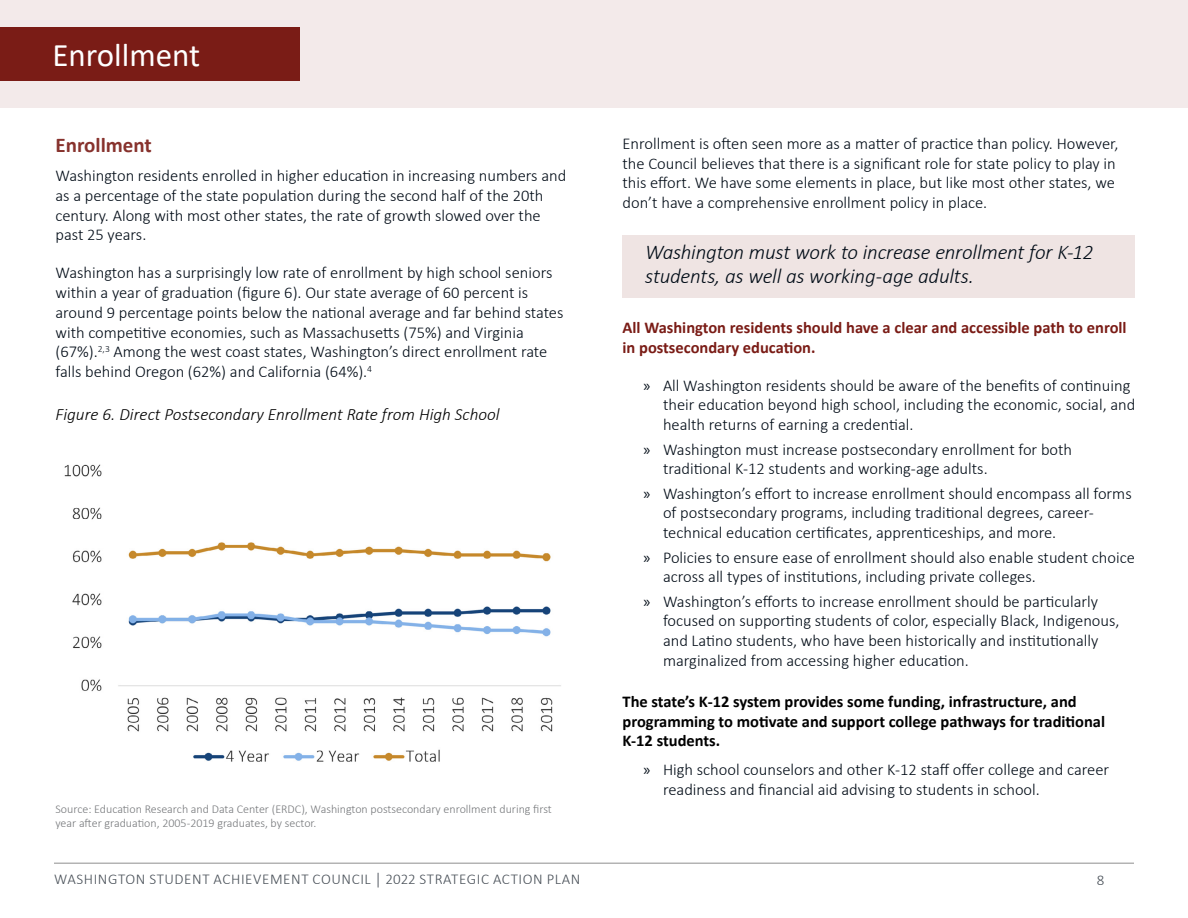
<style>
.page{position:relative;width:1188px;height:918px;background:#fff}
.page>*{position:absolute;margin:0;border:0;box-sizing:border-box;transform-origin:0 0}
.Header_text__white{font:33px "Calibri";color:#fff}
.SAP_Pull_quote{font:italic 300 21px/24px "Calibri";letter-spacing:-.01em;color:#000b16}
.SAP_Heading_2{font:700 21px "Calibri";color:#87322d}
.Figure_Title{font:italic 300 17.25px "Calibri";color:#000}
.Normal_Paragraph{font:300 16.5px/19.8px "Calibri";color:#000b16}
.SAP_Heading_3{font:700 16.5px/19.8px "Calibri";color:#000}
.Normal_Paragraph-2{font:700 16.5px/19.8px "Calibri";color:#7a1c16}
.t1{font:300 15px "Calibri";letter-spacing:.04em;color:#1a232d}
.Source{font:300 12px/14.4px "Calibri";color:#76787b}
.s1{font-family:"Myriad Pro";font-weight:400}
</style>
<div class="page">
<div style="left:0;top:0;width:1188px;height:108px;background:#f3eaea"></div>
<hr style="left:54px;top:862px;width:1080px;height:2px;background:#000">
<div style="left:622px;top:235px;width:514px;height:63px;background:#efe4e3"></div>
<img style="left:64px;top:464px;width:497px;height:298px">
<div style="left:0;top:27px;width:300px;height:54px;background:#7a1c16"></div>
<p class="Header_text__white" style="left:52px;top:33px;width:149px">Enrollment</p>
<p class="SAP_Heading_2" style="left:56px;top:130px;width:98px">Enrollment</p>
<p class="Normal_Paragraph" style="left:56px;top:166px;width:512px">Washington residents enrolled in higher education in increasing numbers and as a percentage of the state population during the second half of the 20th century. Along with most other states, the rate of growth slowed over the past 25 years.</p>
<p class="Normal_Paragraph" style="left:56px;top:263px;width:510px">Washington has a surprisingly low rate of enrollment by high school seniors within a year of graduation (figure 6). Our state average of 60 percent is around 9 percentage points below the national average and far behind states with competitive economies, such as Massachusetts (75%) and Virginia (67%).<sup>2,3</sup> Among the west coast states, Washington’s direct enrollment rate falls behind Oregon (62%) and California (64%).<sup>4</sup></p>
<p class="Figure_Title" style="left:56px;top:404px;width:446px">Figure 6. Direct Postsecondary Enrollment Rate from High School</p>
<p class="Source" style="left:56px;top:802px;width:498px">Source: Education Research and Data Center (ERDC), Washington postsecondary enrollment during first year after graduation, 2005-2019 graduates, by sector.</p>
<p class="Normal_Paragraph" style="left:622px;top:133px;width:497px">Enrollment is often seen more as a matter of practice than policy. However, the Council believes that there is a significant role for state policy to play in this effort. We have some elements in place, but like most other states, we don’t have a comprehensive enrollment policy in place.</p>
<p class="SAP_Pull_quote" style="left:645px;top:240px;width:450px">Washington must work to increase enrollment for K-12 students, as well as working-age adults.</p>
<p class="Normal_Paragraph-2" style="left:622px;top:317px;width:506px">All Washington residents should have a clear and accessible path to enroll in postsecondary education.</p>
<p class="Normal_Paragraph" style="left:663px;top:375px;width:474px;text-indent:-20px"><span class="s1">»</span> All Washington residents should be aware of the benefits of continuing their education beyond high school, including the economic, social, and health returns of earning a credential.</p>
<p class="Normal_Paragraph" style="left:663px;top:439px;width:411px;text-indent:-20px"><span class="s1">»</span> Washington must increase postsecondary enrollment for both traditional K-12 students and working-age adults.</p>
<p class="Normal_Paragraph" style="left:663px;top:483px;width:470px;text-indent:-20px"><span class="s1">»</span> Washington’s effort to increase enrollment should encompass all forms of postsecondary programs, including traditional degrees, career&shy;technical education certificates, apprenticeships, and more.</p>
<p class="Normal_Paragraph" style="left:663px;top:547px;width:473px;text-indent:-20px"><span class="s1">»</span> Policies to ensure ease of enrollment should also enable student choice across all types of institutions, including private colleges.</p>
<p class="Normal_Paragraph" style="left:663px;top:591px;width:458px;text-indent:-20px"><span class="s1">»</span> Washington’s efforts to increase enrollment should be particularly focused on supporting students of color, especially Black, Indigenous, and Latino students, who have been historically and institutionally marginalized from accessing higher education.</p>
<p class="SAP_Heading_3" style="left:622px;top:691px;width:484px">The state’s K-12 system provides some funding, infrastructure, and programming to motivate and support college pathways for traditional<br>K-12 students.</p>
<p class="Normal_Paragraph" style="left:663px;top:760px;width:448px;text-indent:-20px"><span class="s1">»</span> High school counselors and other K-12 staff offer college and career readiness and financial aid advising to students in school.</p>
<p class="t1" style="left:54px;top:870px;width:528px">WASHINGTON STUDENT ACHIEVEMENT COUNCIL │ 2022 STRATEGIC ACTION PLAN</p>
<p class="t1" style="left:1096px;top:871px;width:9px">8</p>
</div>
